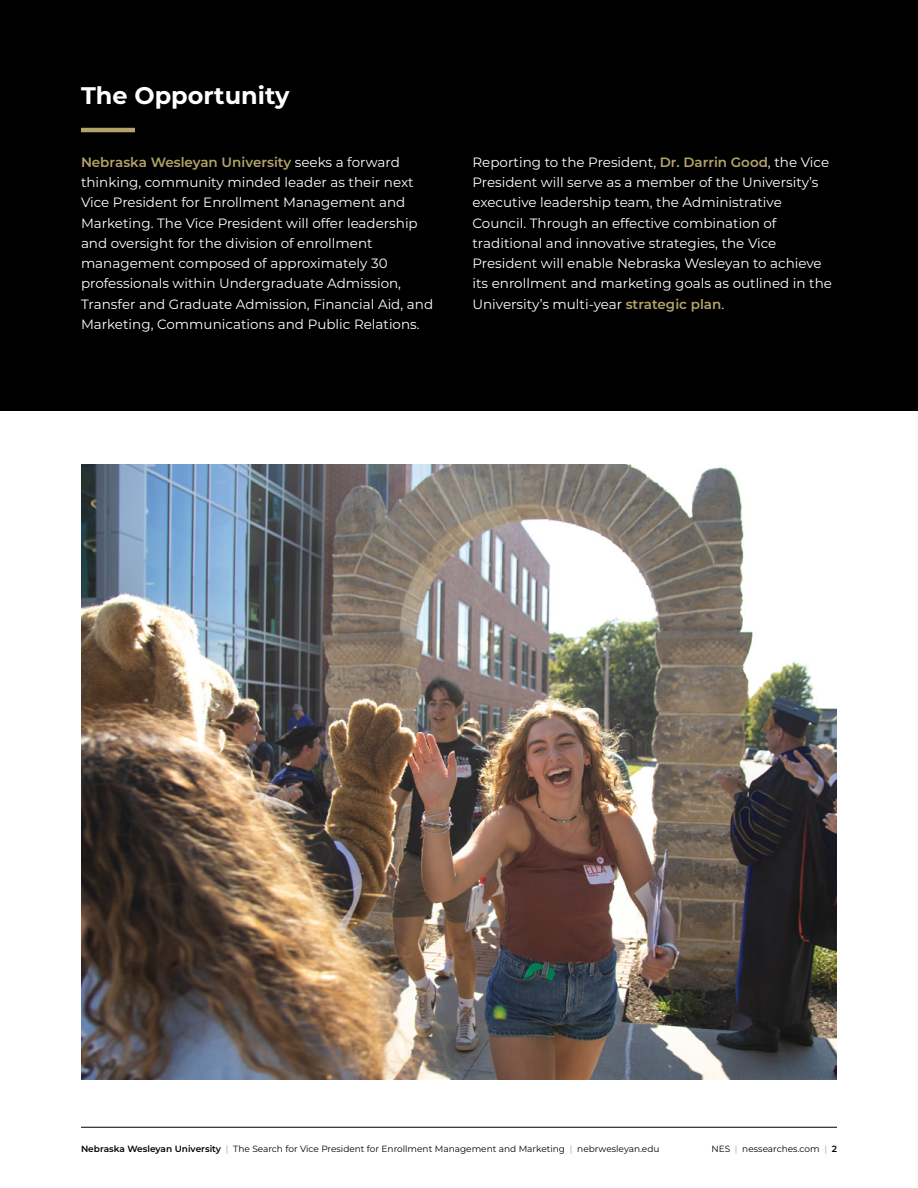
<style>
.page{position:relative;width:918px;height:1188px;background:#fff}
.page>*{position:absolute;margin:0;border:0;box-sizing:border-box;transform-origin:0 0}
.t1{font:700 24px "Montserrat";color:#fff}
.t2{font:13.5px/20.2px "Montserrat";color:#fff}
.t3{font:9px "Montserrat";color:#000}
.s1{font-weight:600;color:#b3a369}
.s2{font-weight:600}
.s3{color:#b3a369}
</style>
<div class="page">
<hr style="left:81px;top:1127px;width:756px;height:1px;background:#000">
<div style="left:0;top:0;width:918px;height:410px;background:#000"></div>
<hr style="left:81px;top:128px;width:54px;height:4px;background:#b3a369">
<img style="left:81px;top:464px;width:756px;height:616px">
<h1 class="t1" style="left:81px;top:78px;width:210px">The Opportunity</h1>
<p class="t2" style="left:81px;top:151px;width:354px"><span class="s1">Nebraska Wesleyan University</span> seeks a forward thinking, community minded leader as their next Vice President for Enrollment Management and Marketing. The Vice President will offer leadership and oversight for the division of enrollment management composed of approximately 30 professionals within Undergraduate Admission, Transfer and Graduate Admission, Financial Aid, and Marketing, Communications and Public Relations.</p>
<p class="t2" style="left:472px;top:151px;width:361px">Reporting to the President, <span class="s1">Dr. Darrin Good</span>, the Vice President will serve as a member of the University’s executive leadership team, the Administrative Council. Through an effective combination of traditional and innovative strategies, the Vice President will enable Nebraska Wesleyan to achieve its enrollment and marketing goals as outlined in the University’s multi-year <span class="s1">strategic plan</span>.</p>
<p class="t3" style="left:81px;top:1142px;width:580px"><span class="s2">Nebraska Wesleyan University</span> <span class="s3">|</span> The Search for Vice President for Enrollment Management and Marketing <span class="s3">|</span> nebrwesleyan.edu</p>
<p class="t3" style="left:711px;top:1142px;width:127px">NES <span class="s3">|</span> nessearches.com <span class="s3">|</span> <span class="s2">2</span></p>
</div>
